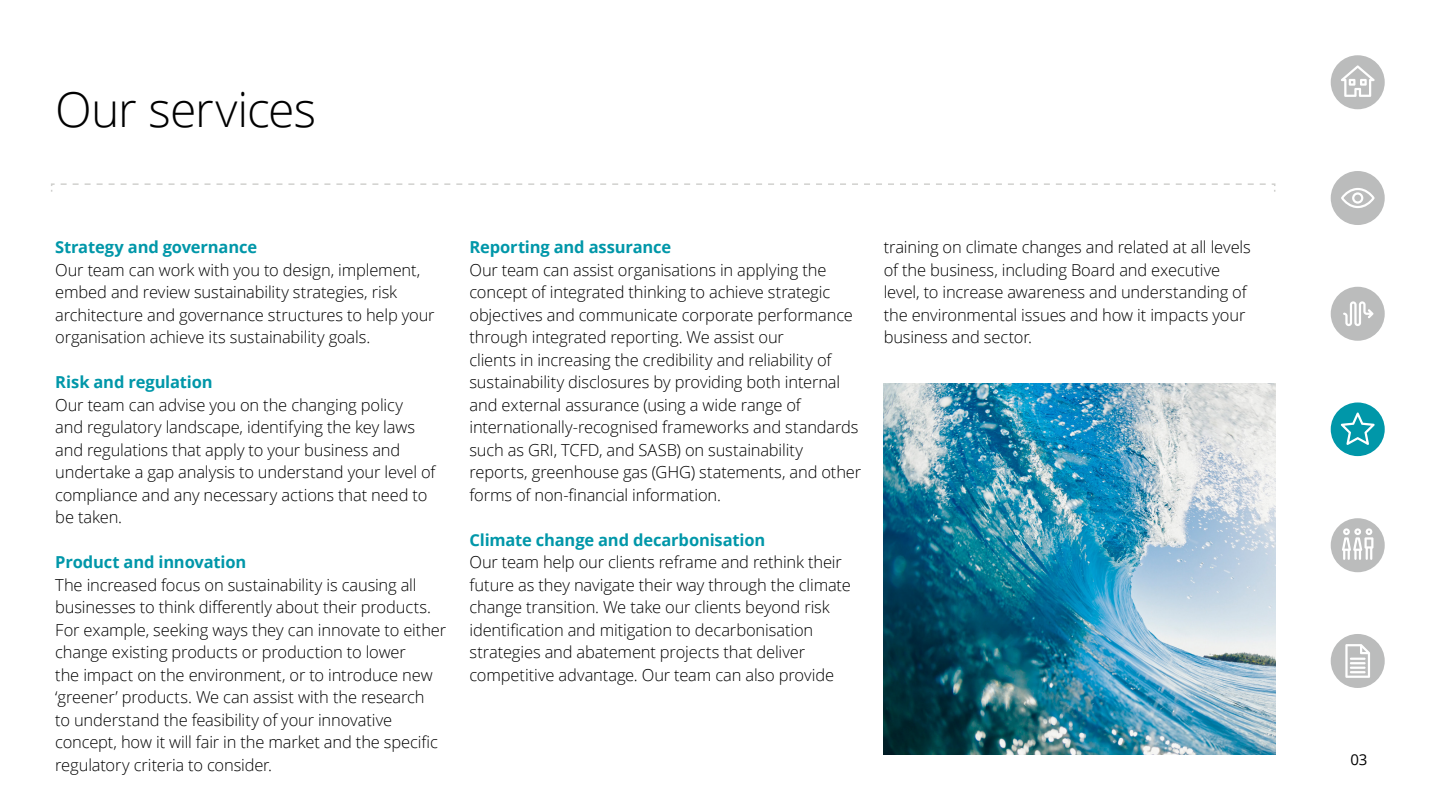
<style>
.page{position:relative;width:1440px;height:810px;background:#fff}
.page>*{position:absolute;margin:0;border:0;box-sizing:border-box;transform-origin:0 0}
.t1{font:300 48px "Open Sans";letter-spacing:-.02em;color:#000}
.t2{font:300 16.5px/22.5px "Open Sans";letter-spacing:-.01em;color:#000}
.t3{font:700 16.5px "Open Sans";letter-spacing:-.01em;color:#0097a9}
.t4{font:15px "Open Sans";color:#000}
</style>
<div class="page">
<svg style="left:51px;top:183px;width:1225px;height:9px"></svg>
<svg style="left:1331px;top:55px;width:54px;height:54px"></svg>
<svg style="left:1331px;top:287px;width:54px;height:54px"></svg>
<svg style="left:1331px;top:634px;width:54px;height:54px"></svg>
<svg style="left:1331px;top:518px;width:54px;height:54px"></svg>
<svg style="left:1331px;top:171px;width:54px;height:54px"></svg>
<svg style="left:1331px;top:402px;width:54px;height:54px"></svg>
<img style="left:884px;top:383px;width:391px;height:371px">
<h1 class="t1" style="left:55px;top:77px;width:262px">Our services</h1>
<p class="t3" style="left:55px;top:236px;width:203px">Strategy and governance</p>
<p class="t2" style="left:55px;top:258px;width:381px">Our team can work with you to design, implement, embed and review sustainability strategies, risk architecture and governance structures to help your organisation achieve its sustainability goals.</p>
<p class="t3" style="left:55px;top:371px;width:159px">Risk and regulation</p>
<p class="t2" style="left:55px;top:393px;width:382px">Our team can advise you on the changing policy<br>and regulatory landscape, identifying the key laws and regulations that apply to your business and undertake a gap analysis to understand your level of compliance and any necessary actions that need to be taken.</p>
<p class="t3" style="left:55px;top:551px;width:193px">Product and innovation</p>
<p class="t2" style="left:55px;top:573px;width:392px">The increased focus on sustainability is causing all businesses to think differently about their products.<br>For example, seeking ways they can innovate to either change existing products or production to lower<br>the impact on the environment, or to introduce new ‘greener’ products. We can assist with the research<br>to understand the feasibility of your innovative concept, how it will fair in the market and the specific regulatory criteria to consider.</p>
<p class="t3" style="left:470px;top:236px;width:203px">Reporting and assurance</p>
<p class="t2" style="left:470px;top:258px;width:393px">Our team can assist organisations in applying the concept of integrated thinking to achieve strategic objectives and communicate corporate performance through integrated reporting. We assist our<br>clients in increasing the credibility and reliability of sustainability disclosures by providing both internal and external assurance (using a wide range of internationally-recognised frameworks and standards such as GRI, TCFD, and SASB) on sustainability reports, greenhouse gas (GHG) statements, and other forms of non-financial information.</p>
<p class="t3" style="left:470px;top:528px;width:297px">Climate change and decarbonisation</p>
<p class="t2" style="left:470px;top:551px;width:383px">Our team help our clients reframe and rethink their future as they navigate their way through the climate change transition. We take our clients beyond risk identification and mitigation to decarbonisation strategies and abatement projects that deliver competitive advantage. Our team can also provide</p>
<p class="t2" style="left:884px;top:236px;width:369px">training on climate changes and related at all levels of the business, including Board and executive level, to increase awareness and understanding of the environmental issues and how it impacts your business and sector.</p>
<p class="t4" style="left:1350px;top:750px;width:19px">03</p>
</div>
